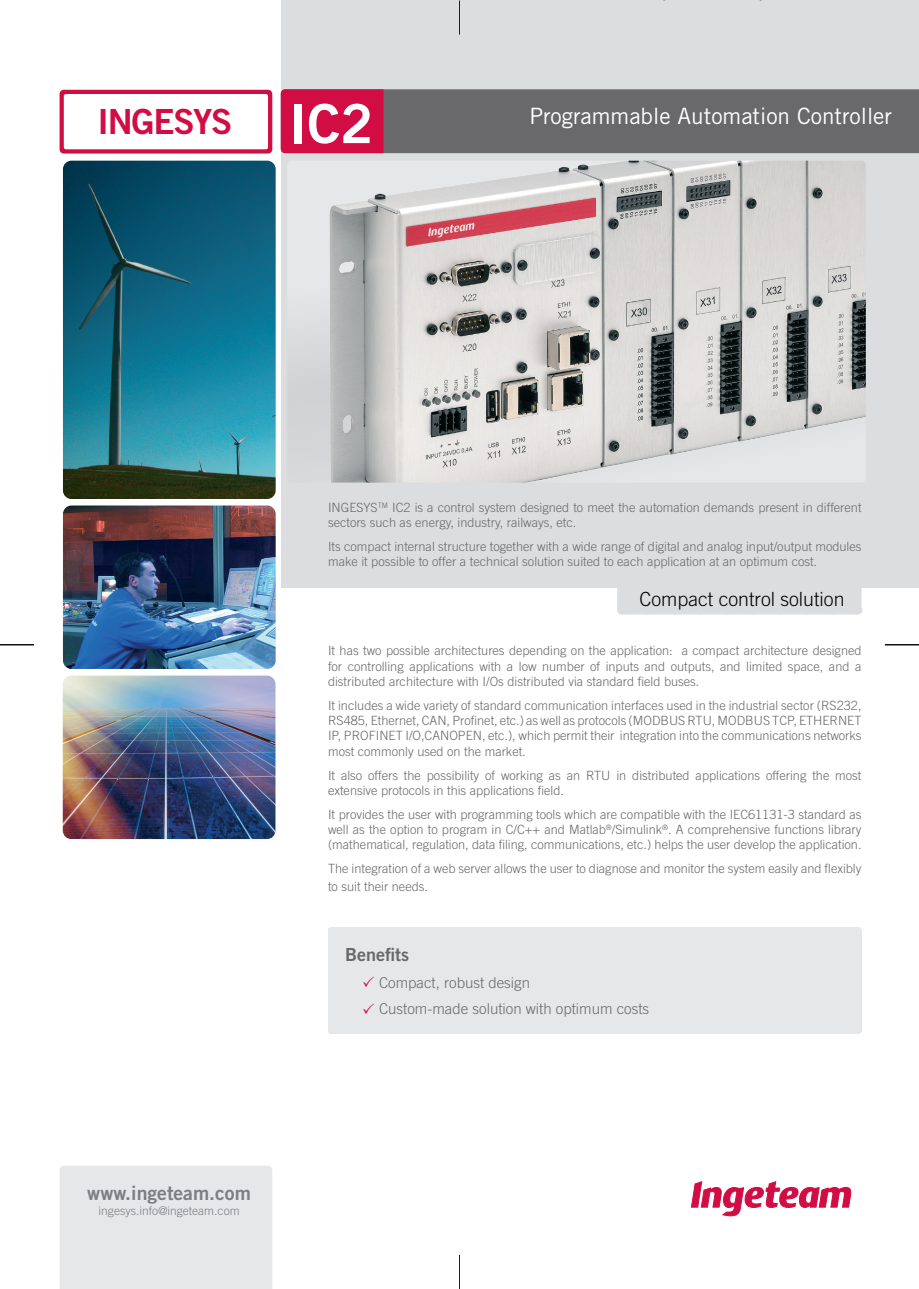
<style>
.page{position:relative;width:919px;height:1289px;background:#fff}
.page>*{position:absolute;margin:0;border:0;box-sizing:border-box;transform-origin:0 0}
.t1{font:34.65px "Trade Gothic LT Std Bd 2";letter-spacing:-.035em;color:#d20d44}
.t2{font:22.5px "Trade Gothic";color:#fff}
.t3{font:300 19.5px "Trade Gothic";color:#000}
.t4{font:19.5px "Trade Gothic Bold Two";color:#7c7e81}
.t5{font:18px "Trade Gothic Bold Two";color:#69696c}
.t6{font:300 15px "Trade Gothic";color:#69696c}
.t7{font:300 12.75px/15.3px "Trade Gothic";color:#69696c}
.t8{font:300 12px "Trade Gothic";color:#7c7e81}
.s1{font-family:"Trade Gothic Bold Two";font-size:54px;color:#fff}
.s2{color:#d20d44}
</style>
<div class="page">
<div style="left:60px;top:1166px;width:212px;height:122px;background:#e6e7e9"></div>
<hr style="left:459px;top:1254px;width:1px;height:34px;background:#000">
<svg style="left:691px;top:1181px;width:160px;height:34px"></svg>
<div style="left:281px;top:0;width:637px;height:548px;background:#dcdddf"></div>
<div style="left:281px;top:39px;width:637px;height:548px;background:#dcdddf"></div>
<div style="left:617px;top:586px;width:244px;height:24px;background:#dcdddf"></div>
<div style="left:621px;top:606px;width:236px;height:8px;background:#dcdddf"></div>
<div style="left:328px;top:929px;width:533px;height:102px;background:#e6e7e9"></div>
<svg style="left:330px;top:927px;width:529px;height:2px"></svg>
<svg style="left:330px;top:1031px;width:529px;height:2px"></svg>
<hr style="left:0;top:644px;width:34px;height:1px;background:#231f20">
<hr style="left:884px;top:644px;width:34px;height:1px;background:#231f20">
<hr style="left:459px;top:1255px;width:1px;height:33px;background:#231f20">
<hr style="left:459px;top:1px;width:1px;height:34px;background:#231f20">
<img style="left:63px;top:161px;width:213px;height:338px">
<img style="left:63px;top:505px;width:213px;height:164px">
<img style="left:288px;top:161px;width:577px;height:321px">
<img style="left:63px;top:675px;width:212px;height:164px">
<div style="left:60px;top:90px;width:212px;height:63px;background:linear-gradient(to right,#d20f45,#d20c43);border-radius:4px"></div>
<div style="left:64px;top:94px;width:204px;height:55px;background:#fff;border-radius:2px"></div>
<svg style="left:281px;top:89px;width:637px;height:64px;background:#7a5a66"></svg>
<h1 class="t1" style="left:97px;top:100px;width:277px">INGESYS <span class="s1">IC2</span></h1>
<h2 class="t2" style="left:529px;top:102px;width:364px">Programmable Automation Controller</h2>
<p class="t7" style="left:328px;top:499px;width:535px">INGESYS<sup>TM</sup> IC2 is a control system designed to meet the automation demands present in different sectors such as energy, industry, railways, etc.</p>
<p class="t7" style="left:328px;top:539px;width:535px">Its compact internal structure together with a wide range of digital and analog input/output modules make it possible to offer a technical solution suited to each application at an optimum cost.</p>
<h3 class="t3" style="left:639px;top:587px;width:206px">Compact control solution</h3>
<p class="t7" style="left:328px;top:643px;width:535px;text-align:justify">It has two possible architectures depending on the application: a compact architecture designed for controlling applications with a low number of inputs and outputs, and limited space, and a distributed architecture with I/Os distributed via standard field buses.</p>
<p class="t7" style="left:328px;top:697px;width:535px;text-align:justify">It includes a wide variety of standard communication interfaces used in the industrial sector (RS232, RS485, Ethernet, CAN, Profinet, etc.) as well as protocols (MODBUS RTU, MODBUS TCP, ETHERNET IP, PROFINET I/O,CANOPEN, etc.), which permit their integration into the communications networks most commonly used on the market.</p>
<p class="t7" style="left:328px;top:767px;width:535px">It also offers the possibility of working as an RTU in distributed applications offering the most extensive protocols in this applications field.</p>
<p class="t7" style="left:328px;top:806px;width:535px;text-align:justify">It provides the user with programming tools which are compatible with the IEC61131-3 standard as well as the option to program in C/C++ and Matlab<sup>®</sup>/Simulink<sup>®</sup>. A comprehensive functions library (mathematical, regulation, data filing, communications, etc.) helps the user develop the application.</p>
<p class="t7" style="left:328px;top:859px;width:535px;line-height:18px">The integration of a web server allows the user to diagnose and monitor the system easily and flexibly to suit their needs.</p>
<h3 class="t4" style="left:87px;top:1180px;width:165px">www.ingeteam.com</h3>
<p class="t8" style="left:99px;top:1203px;width:142px">ingesys.info@ingeteam.com</p>
<h3 class="t5" style="left:345px;top:943px;width:66px">Benefits</h3>
<p class="t6" style="left:362px;top:973px;width:169px"><span class="s2">✓</span> Compact, robust design</p>
<p class="t6" style="left:362px;top:1000px;width:289px"><span class="s2">✓</span> Custom-made solution with optimum costs</p>
</div>
